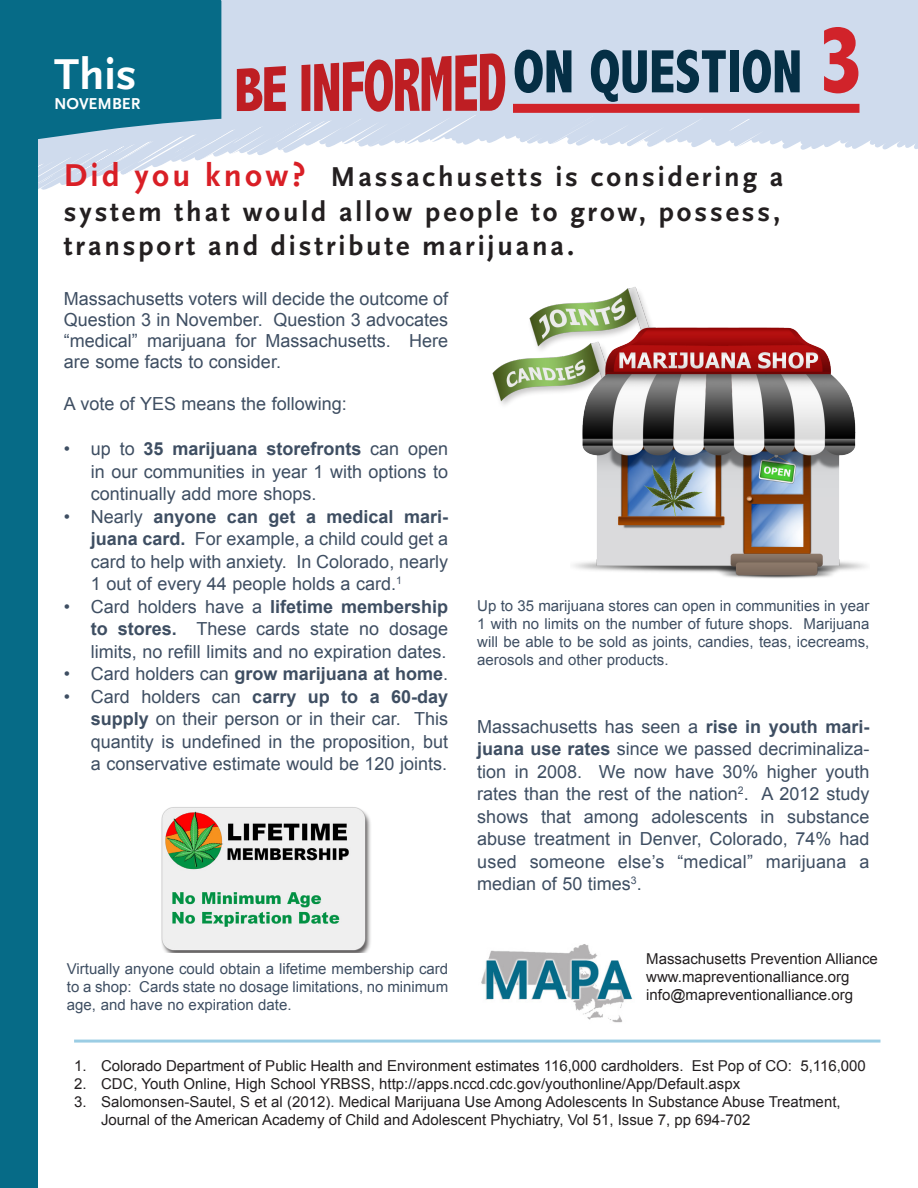
<style>
.page{position:relative;width:918px;height:1188px;background:#fff}
.page>*{position:absolute;margin:0;border:0;box-sizing:border-box;transform-origin:0 0}
.t1{font:800 condensed 61.65px "Abadi";color:#052f45;scale:.9 1}
.t2{font:700 45.15px "Scala Sans OT";color:#fff}
.t3{font:700 28.5px/34.2px "Scala Sans OT";letter-spacing:.1em;color:#231f20;text-align:justify}
.t4{font:18px/22.5px "Arial";color:#3e4e62;text-align:justify}
.t5{font:700 18px "Arial";color:#3e4e62}
.t6{font:700 16.5px "Scala Sans OT";color:#fff}
.t7{font:15px/18px "Arial";color:#231f20}
.t8{font:15px/18px "Arial";color:#3e4e62;text-align:justify}
.s1{font-size:98.7px;color:#d1232a}
.s2{font-size:33px;color:#d91f26}
.s3{font-weight:700}
.s4{font-weight:400}
</style>
<div class="page">
<svg style="left:0;top:0;width:918px;height:178px;fill:#cfdbed"></svg>
<div style="left:0;top:1px;width:38px;height:1187px;background:#066b87"></div>
<hr style="left:74px;top:1040px;width:806px;height:3px;background:#9bcde4">
<div style="left:513px;top:104px;width:347px;height:9px;background:#d1232a"></div>
<svg style="left:25px;top:0;width:480px;height:140px;background:#7d9aaf"></svg>
<img style="left:481px;top:944px;width:152px;height:79px">
<img style="left:492px;top:287px;width:375px;height:292px">
<img style="left:161px;top:807px;width:210px;height:145px">
<p class="t2" style="left:54px;top:49px;width:84px">This</p>
<p class="t6" style="left:54px;top:94px;width:88px">NOVEMBER</p>
<h1 class="t1" style="left:513px;top:36px;width:390px">ON QUESTION <span class="s1">3</span></h1>
<p class="t3" style="left:64px;top:160px;width:721px"><span class="s2">Did you know?</span> Massachusetts is considering a system that would allow people to grow, possess, transport and distribute marijuana.</p>
<p class="t4" style="left:64px;top:289px;width:386px;line-height:21px">Massachusetts voters will decide the outcome of Question 3 in November. Question 3 advocates “medical” marijuana for Massachusetts. Here are some facts to consider.</p>
<p class="t4" style="left:64px;top:393px;width:284px">A vote of YES means the following:</p>
<p class="t4" style="left:91px;top:438px;width:359px;text-indent:-27px">• up to <span class="s3">35 marijuana storefronts</span> can open in our communities in year 1 with options to continually add more shops.</p>
<p class="t4" style="left:91px;top:505px;width:359px;text-indent:-27px">• Nearly <span class="s3">anyone can get a medical mari&shy;juana card.</span> For example, a child could get a card to help with anxiety. In Colorado, nearly 1 out of every 44 people holds a card.<sup>1</sup></p>
<p class="t4" style="left:91px;top:595px;width:359px;text-indent:-27px">• Card holders have a <span class="s3">lifetime membership to stores.</span> These cards state no dosage limits, no refill limits and no expiration dates.</p>
<p class="t5" style="left:64px;top:662px;width:386px"><span class="s4">• Card holders can</span> grow marijuana at home<span class="s4">.</span></p>
<p class="t4" style="left:91px;top:685px;width:359px;text-indent:-27px">• Card holders can <span class="s3">carry up to a 60-day supply</span> on their person or in their car. This quantity is undefined in the proposition, but a conservative estimate would be 120 joints.</p>
<p class="t8" style="left:67px;top:960px;width:383px">Virtually anyone could obtain a lifetime membership card to a shop: Cards state no dosage limitations, no minimum age, and have no expiration date.</p>
<p class="t8" style="left:477px;top:596px;width:394px">Up to 35 marijuana stores can open in communities in year 1 with no limits on the number of future shops. Marijuana will be able to be sold as joints, candies, teas, icecreams, aerosols and other products.</p>
<p class="t4" style="left:477px;top:716px;width:394px">Massachusetts has seen a <span class="s3">rise in youth mari&shy;juana use rates</span> since we passed decriminaliza&shy;tion in 2008. We now have 30% higher youth rates than the rest of the nation<sup>2</sup>. A 2012 study shows that among adolescents in substance abuse treatment in Denver, Colorado, 74% had used someone else’s “medical” marijuana a median of 50 times<sup>3</sup>.</p>
<p class="t7" style="left:646px;top:950px;width:233px">Massachusetts Prevention Alliance</p>
<p class="t7" style="left:646px;top:968px;width:205px">www.mapreventionalliance.org</p>
<p class="t7" style="left:646px;top:986px;width:208px">info@mapreventionalliance.org</p>
<p class="t7" style="left:74px;top:1057px;width:793px">1. Colorado Department of Public Health and Environment estimates 116,000 cardholders. Est Pop of CO: 5,116,000</p>
<p class="t7" style="left:74px;top:1075px;width:668px">2. CDC, Youth Online, High School YRBSS, http://apps.nccd.cdc.gov/youthonline/App/Default.aspx</p>
<p class="t7" style="left:101px;top:1093px;width:741px;text-indent:-27px">3. Salomonsen-Sautel, S et al (2012). Medical Marijuana Use Among Adolescents In Substance Abuse Treatment,<br>Journal of the American Academy of Child and Adolescent Phychiatry, Vol 51, Issue 7, pp 694-702</p>
</div>
